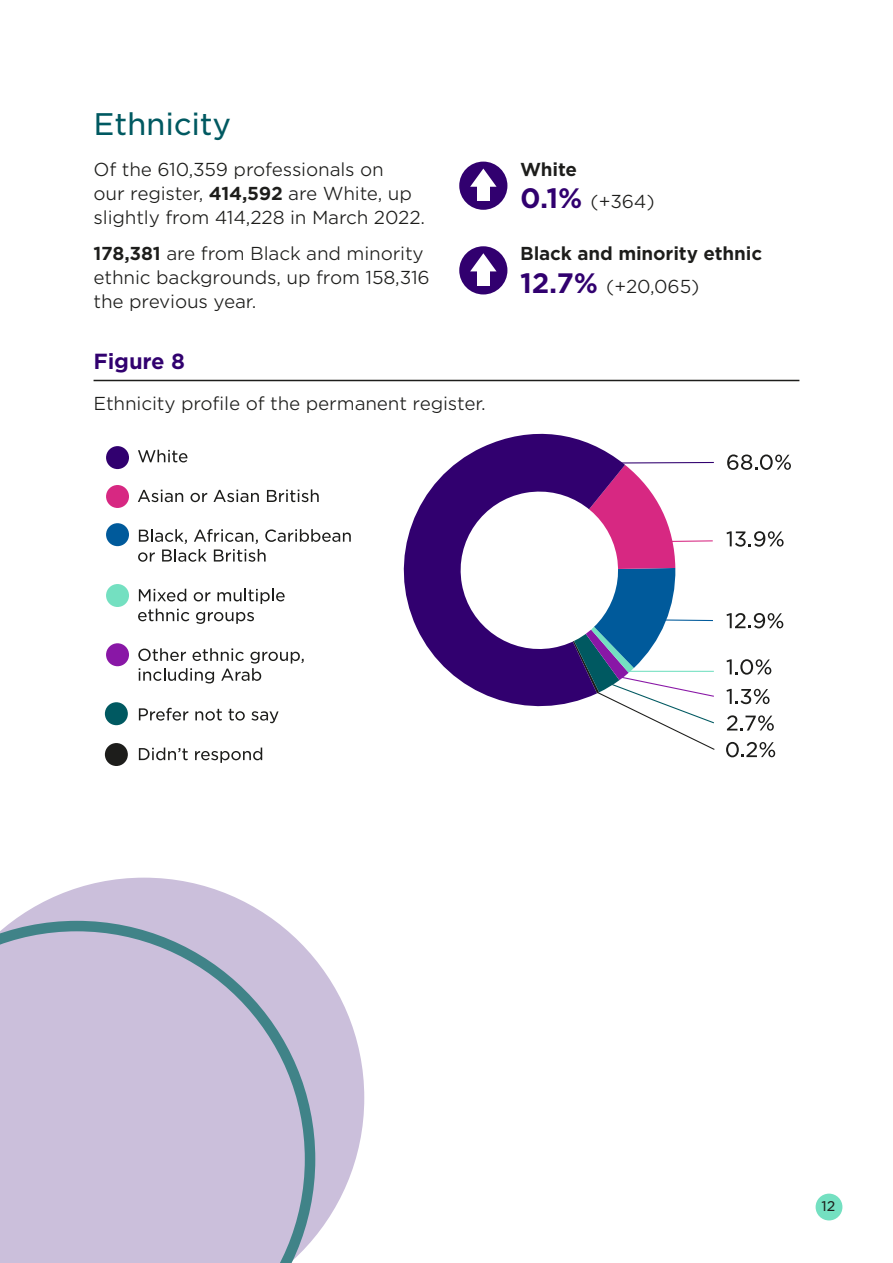
<style>
.page{position:relative;width:893px;height:1263px;background:#fff}
.page>*{position:absolute;margin:0;border:0;box-sizing:border-box;transform-origin:0 0}
.Subhead{font:30px "Gotham S Sm";letter-spacing:-.01em;color:#005961}
.Figure_table_title{font:700 21px "Gotham S Sm";letter-spacing:-.01em;color:#31006f}
.Body_copy_split{font:300 18px/24px "Gotham S Sm";letter-spacing:-.01em;color:#1d1d1b}
.Body_copy{font:300 18px "Gotham S Sm";letter-spacing:-.01em;color:#1d1d1b}
.Body_copy_split-2{font:700 18px "Gotham S Sm";letter-spacing:-.01em;color:#1d1d1b}
.Stat_numbers_positiv{font:300 18px "Gotham S Sm";color:#1d1d1b}
.Stat_numbers_negativ{font:300 18px "Gotham S Sm";color:#1d1d1b}
.t1{font:13.5px "Gotham S Sm";color:#1d1d1b}
.s1{font-weight:700}
.s2{font-weight:700;font-size:27px;color:#31006f}
</style>
<div class="page">
<div style="left:816px;top:1193px;width:26px;height:27px;background:#74e0c1;border-radius:50%"></div>
<hr style="left:94px;top:380px;width:705px;height:1px;background:#1d1d1b">
<div style="left:106px;top:446px;width:23px;height:23px;background:#31006f;border-radius:50%"></div>
<div style="left:106px;top:485px;width:23px;height:23px;background:#d72882;border-radius:50%"></div>
<div style="left:106px;top:523px;width:23px;height:23px;background:#005a9b;border-radius:50%"></div>
<svg style="left:138px;top:450px;width:49px;height:12px"></svg>
<svg style="left:138px;top:490px;width:45px;height:12px"></svg>
<svg style="left:191px;top:493px;width:16px;height:9px"></svg>
<svg style="left:213px;top:490px;width:46px;height:12px"></svg>
<svg style="left:267px;top:489px;width:52px;height:13px"></svg>
<svg style="left:138px;top:529px;width:213px;height:33px"></svg>
<svg style="left:139px;top:589px;width:47px;height:12px"></svg>
<svg style="left:194px;top:592px;width:16px;height:9px"></svg>
<svg style="left:217px;top:589px;width:68px;height:15px"></svg>
<svg style="left:138px;top:608px;width:51px;height:13px"></svg>
<svg style="left:196px;top:612px;width:58px;height:12px"></svg>
<svg style="left:138px;top:648px;width:166px;height:35px"></svg>
<svg style="left:139px;top:708px;width:49px;height:13px"></svg>
<svg style="left:195px;top:709px;width:27px;height:12px"></svg>
<svg style="left:228px;top:709px;width:17px;height:12px"></svg>
<svg style="left:251px;top:711px;width:28px;height:12px"></svg>
<svg style="left:139px;top:747px;width:49px;height:13px"></svg>
<svg style="left:195px;top:747px;width:67px;height:16px"></svg>
<div style="left:106px;top:584px;width:23px;height:23px;background:#74e0c1;border-radius:50%"></div>
<div style="left:106px;top:643px;width:23px;height:23px;background:#8917a6;border-radius:50%"></div>
<div style="left:105px;top:702px;width:23px;height:23px;background:#005961;border-radius:50%"></div>
<div style="left:105px;top:743px;width:23px;height:23px;background:#1d1d1b;border-radius:50%"></div>
<svg style="left:726px;top:689px;width:44px;height:15px"></svg>
<svg style="left:726px;top:531px;width:58px;height:16px"></svg>
<svg style="left:726px;top:659px;width:45px;height:16px"></svg>
<svg style="left:726px;top:613px;width:57px;height:15px"></svg>
<svg style="left:403px;top:433px;width:217px;height:243px;fill:#31006f"></svg>
<svg style="left:727px;top:715px;width:47px;height:16px"></svg>
<svg style="left:727px;top:454px;width:64px;height:16px"></svg>
<svg style="left:726px;top:742px;width:49px;height:15px"></svg>
<svg style="left:454px;top:461px;width:261px;height:289px"></svg>
<div style="left:459px;top:162px;width:48px;height:48px;background:#31006f;border-radius:50%"></div>
<svg style="left:470px;top:169px;width:27px;height:18px"></svg>
<div style="left:477px;top:181px;width:13px;height:20px;background:#fff"></div>
<div style="left:459px;top:246px;width:48px;height:48px;background:#31006f;border-radius:50%"></div>
<svg style="left:470px;top:253px;width:26px;height:18px"></svg>
<div style="left:477px;top:265px;width:13px;height:20px;background:#fff"></div>
<svg style="left:13px;top:878px;width:351px;height:359px;fill:#cbbfdb"></svg>
<div style="left:0;top:921px;width:315px;height:342px;background:#cbbfdb"></div>
<p class="Subhead" style="left:94px;top:103px;width:139px">Ethnicity</p>
<p class="Body_copy_split" style="left:94px;top:156px;width:333px">Of the 610,359 professionals on<br>our register, <span class="s1">414,592</span> are White, up slightly from 414,228 in March 2022.</p>
<p class="Body_copy_split" style="left:94px;top:241px;width:338px"><span class="s1">178,381</span> are from Black and minority ethnic backgrounds, up from 158,316 the previous year.</p>
<h2 class="Figure_table_title" style="left:94px;top:347px;width:93px">Figure 8</h2>
<p class="Body_copy" style="left:94px;top:392px;width:394px">Ethnicity profile of the permanent register.</p>
<p class="Body_copy_split-2" style="left:520px;top:157px;width:58px">White</p>
<p class="Stat_numbers_negativ" style="left:520px;top:190px;width:136px"><span class="s2">0.1%</span> (+364)</p>
<p class="Body_copy_split-2" style="left:520px;top:241px;width:243px">Black and minority ethnic</p>
<p class="Stat_numbers_positiv" style="left:520px;top:274px;width:181px"><span class="s2">12.7%</span> (+20,065)</p>
<p class="t1" style="left:821px;top:1197px;width:15px">12</p>
</div>
